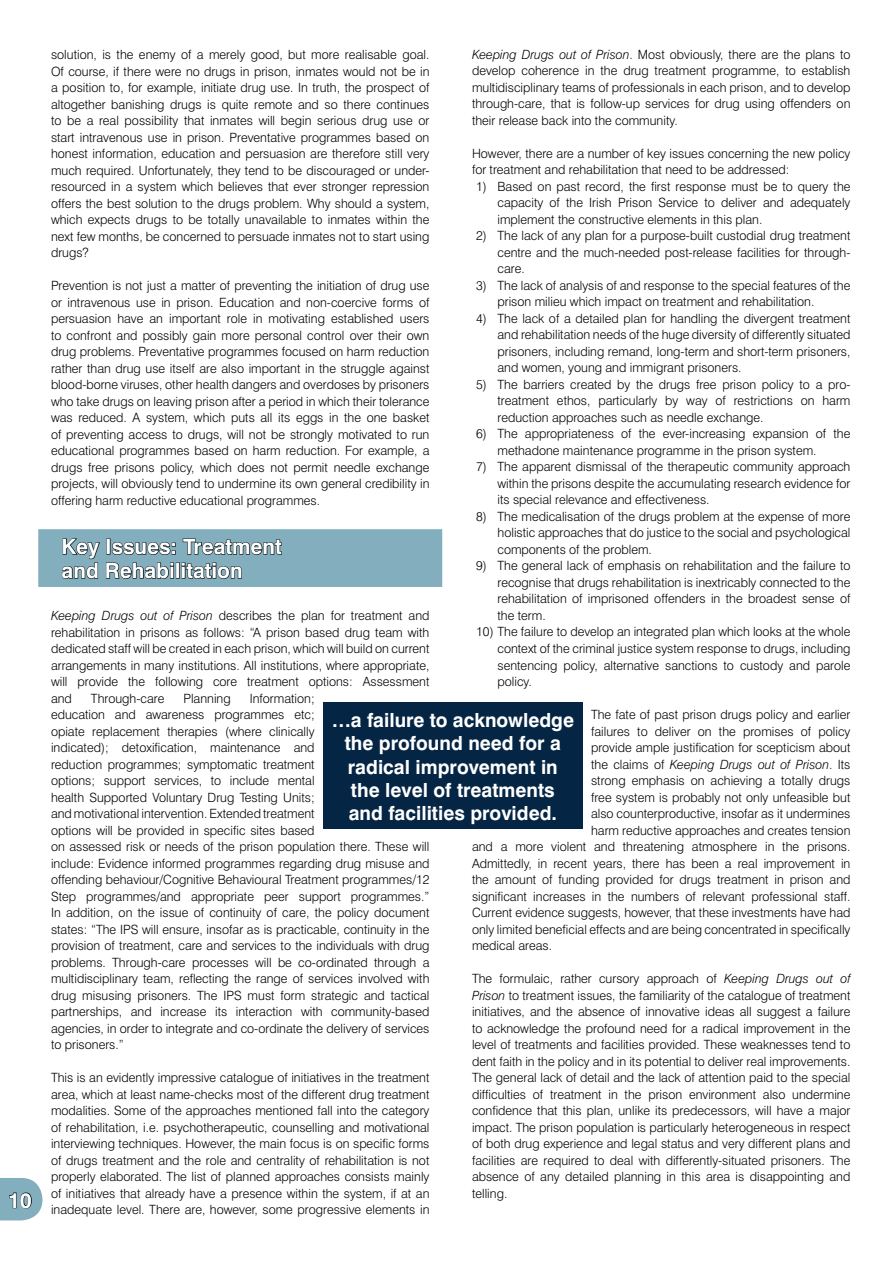
<style>
.page{position:relative;width:893px;height:1263px;background:#fff}
.page>*{position:absolute;margin:0;border:0;box-sizing:border-box;transform-origin:0 0}
.t1{font:700 21px/24px "Swiss 721 BT";color:#fff}
.t2{font:700 19.5px/23.4px "Swiss 721 BT";color:#fff;text-align:center}
.t3{font:300 12.75px/16.5px "Swiss 721 BT";color:#000;text-align:justify}
.t4{font:italic 300 12.75px "Swiss 721 BT";color:#000}
.s1{font-style:italic}
.s2{font-style:normal}
</style>
<div class="page">
<div style="left:38px;top:529px;width:404px;height:58px;background:#82aebd"></div>
<svg style="left:112px;top:542px;width:64px;height:13px"></svg>
<svg style="left:182px;top:538px;width:100px;height:17px"></svg>
<svg style="left:62px;top:538px;width:38px;height:41px"></svg>
<svg style="left:106px;top:562px;width:68px;height:17px"></svg>
<div style="left:176px;top:563px;width:4px;height:15px;border:1px solid #000"></div>
<svg style="left:182px;top:563px;width:60px;height:16px"></svg>
<div style="left:323px;top:703px;width:260px;height:126px;background:#052544"></div>
<svg style="left:0;top:1178px;width:43px;height:43px"></svg>
<h1 class="t1" style="left:8px;top:1188px;width:25px">10</h1>
<p class="t3" style="left:472px;top:46px;width:380px"><span class="s1">Keeping Drugs out of Prison</span>. Most obviously, there are the plans to develop coherence in the drug treatment programme, to establish multidisciplinary teams of professionals in each prison, and to develop through-care, that is follow-up services for drug using offenders on their release back into the community.</p>
<p class="t3" style="left:472px;top:145px;width:380px">However, there are a number of key issues concerning the new policy for treatment and rehabilitation that need to be addressed:</p>
<p class="t3" style="left:497px;top:178px;width:354px;text-indent:-21px">1) Based on past record, the first response must be to query the capacity of the Irish Prison Service to deliver and adequately implement the constructive elements in this plan.</p>
<p class="t3" style="left:497px;top:228px;width:354px;text-indent:-21px">2) The lack of any plan for a purpose-built custodial drug treatment centre and the much-needed post-release facilities for through&shy;care.</p>
<p class="t3" style="left:497px;top:277px;width:354px;text-indent:-21px">3) The lack of analysis of and response to the special features of the prison milieu which impact on treatment and rehabilitation.</p>
<p class="t3" style="left:497px;top:310px;width:354px;text-indent:-21px">4) The lack of a detailed plan for handling the divergent treatment and rehabilitation needs of the huge diversity of differently situated prisoners, including remand, long-term and short-term prisoners, and women, young and immigrant prisoners.</p>
<p class="t3" style="left:497px;top:376px;width:354px;text-indent:-21px">5) The barriers created by the drugs free prison policy to a pro&shy;treatment ethos, particularly by way of restrictions on harm reduction approaches such as needle exchange.</p>
<p class="t3" style="left:497px;top:426px;width:354px;text-indent:-21px">6) The appropriateness of the ever-increasing expansion of the methadone maintenance programme in the prison system.</p>
<p class="t3" style="left:497px;top:459px;width:354px;text-indent:-21px">7) The apparent dismissal of the therapeutic community approach within the prisons despite the accumulating research evidence for its special relevance and effectiveness.</p>
<p class="t3" style="left:497px;top:508px;width:354px;text-indent:-21px">8) The medicalisation of the drugs problem at the expense of more holistic approaches that do justice to the social and psychological components of the problem.</p>
<p class="t3" style="left:497px;top:558px;width:354px;text-indent:-21px">9) The general lack of emphasis on rehabilitation and the failure to recognise that drugs rehabilitation is inextricably connected to the rehabilitation of imprisoned offenders in the broadest sense of the term.</p>
<p class="t3" style="left:497px;top:624px;width:354px;text-indent:-21px">10) The failure to develop an integrated plan which looks at the whole context of the criminal justice system response to drugs, including sentencing policy, alternative sanctions to custody and parole policy.</p>
<p class="t3" style="left:591px;top:706px;width:261px">The fate of past prison drugs policy and earlier</p>
<p class="t3" style="left:591px;top:723px;width:261px">failures to deliver on the promises of policy</p>
<p class="t3" style="left:591px;top:739px;width:261px">provide ample justification for scepticism about</p>
<p class="t4" style="left:591px;top:756px;width:261px"><span class="s2">the claims of</span> Keeping Drugs out of Prison<span class="s2">. Its</span></p>
<p class="t3" style="left:591px;top:772px;width:261px">strong emphasis on achieving a totally drugs</p>
<p class="t3" style="left:591px;top:789px;width:261px">free system is probably not only unfeasible but</p>
<p class="t3" style="left:591px;top:805px;width:261px">also counterproductive, insofar as it undermines</p>
<p class="t3" style="left:591px;top:822px;width:261px">harm reductive approaches and creates tension</p>
<p class="t3" style="left:472px;top:838px;width:380px">and a more violent and threatening atmosphere in the prisons.</p>
<p class="t3" style="left:472px;top:854px;width:380px">Admittedly, in recent years, there has been a real improvement in</p>
<p class="t3" style="left:472px;top:871px;width:380px">the amount of funding provided for drugs treatment in prison and</p>
<p class="t3" style="left:472px;top:887px;width:380px">significant increases in the numbers of relevant professional staff.</p>
<p class="t3" style="left:472px;top:904px;width:380px">Current evidence suggests, however, that these investments have had</p>
<p class="t3" style="left:472px;top:920px;width:380px">only limited beneficial effects and are being concentrated in specifically</p>
<p class="t3" style="left:472px;top:937px;width:82px">medical areas.</p>
<p class="t3" style="left:472px;top:970px;width:380px">The formulaic, rather cursory approach of <span class="s1">Keeping Drugs out of Prison</span> to treatment issues, the familiarity of the catalogue of treatment initiatives, and the absence of innovative ideas all suggest a failure to acknowledge the profound need for a radical improvement in the level of treatments and facilities provided. These weaknesses tend to dent faith in the policy and in its potential to deliver real improvements.<br>The general lack of detail and the lack of attention paid to the special difficulties of treatment in the prison environment also undermine confidence that this plan, unlike its predecessors, will have a major impact. The prison population is particularly heterogeneous in respect of both drug experience and legal status and very different plans and facilities are required to deal with differently-situated prisoners. The absence of any detailed planning in this area is disappointing and telling.</p>
<p class="t3" style="left:51px;top:46px;width:380px">solution, is the enemy of a merely good, but more realisable goal.<br>Of course, if there were no drugs in prison, inmates would not be in a position to, for example, initiate drug use. In truth, the prospect of altogether banishing drugs is quite remote and so there continues to be a real possibility that inmates will begin serious drug use or start intravenous use in prison. Preventative programmes based on honest information, education and persuasion are therefore still very much required. Unfortunately, they tend to be discouraged or under&shy;resourced in a system which believes that ever stronger repression offers the best solution to the drugs problem. Why should a system, which expects drugs to be totally unavailable to inmates within the next few months, be concerned to persuade inmates not to start using drugs?</p>
<p class="t3" style="left:51px;top:277px;width:380px">Prevention is not just a matter of preventing the initiation of drug use or intravenous use in prison. Education and non-coercive forms of persuasion have an important role in motivating established users to confront and possibly gain more personal control over their own drug problems. Preventative programmes focused on harm reduction rather than drug use itself are also important in the struggle against blood-borne viruses, other health dangers and overdoses by prisoners who take drugs on leaving prison after a period in which their tolerance was reduced. A system, which puts all its eggs in the one basket of preventing access to drugs, will not be strongly motivated to run educational programmes based on harm reduction. For example, a drugs free prisons policy, which does not permit needle exchange projects, will obviously tend to undermine its own general credibility in offering harm reductive educational programmes.</p>
<h1 class="t1" style="left:62px;top:534px;width:222px">Key Issues: Treatment and Rehabilitation</h1>
<p class="t3" style="left:51px;top:607px;width:380px"><span class="s1">Keeping Drugs out of Prison</span> describes the plan for treatment and rehabilitation in prisons as follows: “A prison based drug team with dedicated staff will be created in each prison, which will build on current arrangements in many institutions. All institutions, where appropriate, will provide the following core treatment options: Assessment and</p>
<p class="t3" style="left:51px;top:690px;width:380px;text-align:left;text-indent:199px">Information;<br>education and awareness programmes etc;<br>opiate replacement therapies (where clinically<br>indicated); detoxification, maintenance and<br>reduction programmes; symptomatic treatment<br>options; support services, to include mental<br>health Supported Voluntary Drug Testing Units;<br>and motivational intervention. Extended treatment<br>options will be provided in specific sites based<br>on assessed risk or needs of the prison population there. These will include: Evidence informed programmes regarding drug misuse and offending behaviour/Cognitive Behavioural Treatment programmes/12<br>Step programmes/and appropriate peer support programmes.” In addition, on the issue of continuity of care, the policy document states: “The IPS will ensure, insofar as is practicable, continuity in the provision of treatment, care and services to the individuals with drug problems. Through-care processes will be co-ordinated through a multidisciplinary team, reflecting the range of services involved with drug misusing prisoners. The IPS must form strategic and tactical partnerships, and increase its interaction with community-based agencies, in order to integrate and co-ordinate the delivery of services to prisoners.”</p>
<p class="t3" style="left:51px;top:1069px;width:380px">This is an evidently impressive catalogue of initiatives in the treatment area, which at least name-checks most of the different drug treatment modalities. Some of the approaches mentioned fall into the category of rehabilitation, i.e. psychotherapeutic, counselling and motivational interviewing techniques. However, the main focus is on specific forms of drugs treatment and the role and centrality of rehabilitation is not properly elaborated. The list of planned approaches consists mainly of initiatives that already have a presence within the system, if at an inadequate level. There are, however, some progressive elements in</p>
<p class="t3" style="left:91px;top:690px;width:75px">Through-care</p>
<p class="t3" style="left:183px;top:690px;width:49px">Planning</p>
<h2 class="t2" style="left:332px;top:708px;width:244px">…a failure to acknowledge the profound need for a radical improvement in the level of treatments and facilities provided.</h2>
</div>
